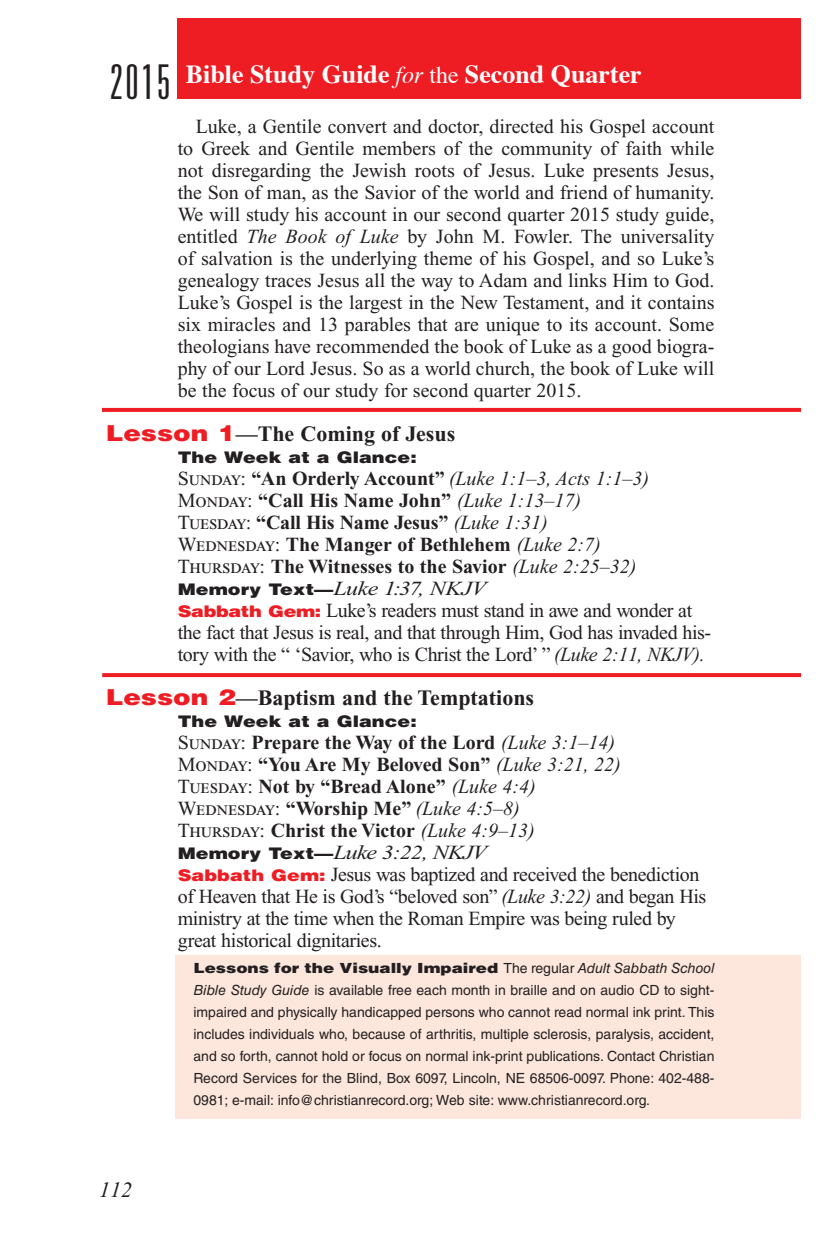
<style>
.page{position:relative;width:819px;height:1260px;background:#fff}
.page>*{position:absolute;margin:0;border:0;box-sizing:border-box;transform-origin:0 0}
.Year{font:300 ultra-condensed 48px "Univers";color:#231f20}
.t1{font:700 26px "Times";color:#fff}
.Question{font:700 22px "Times New Roman PS Std";color:#231f20}
.PageNumbers{font:italic 22px "Times New Roman PS Std";color:#231f20}
.xxReview-Body{font:20px/22px "Times New Roman PS Std";color:#231f20;text-align:justify}
.xxReview-week_glance{font:20px/22px "Times New Roman PS Std";letter-spacing:-.02em;color:#231f20}
.xxReview-week_glance-2{font:700 20px "Times New Roman PS Std";color:#231f20}
.xxReview-week_glance-3{font:italic 20px "Times New Roman PS Std";color:#231f20}
.xxReview-week_glance-4{font:italic 20px "Times New Roman PS Std";letter-spacing:-.02em;color:#231f20;scale:1.2 1}
.xxReview-week_glance-5{font:italic 20px "Times New Roman PS Std";letter-spacing:-.04em;color:#231f20;scale:1.2 1}
.xxReview-week_glance-6{font:900 16px "Helvetica LT Std";color:#231f20;scale:1.2 1}
.XXReview-Visually_Im{font:14px/22px "Helvetica LT Std";color:#231f20;text-align:justify}
.s1{font-weight:400;font-style:italic;font-size:24px}
.s2{font-weight:400;font-size:24px}
.s3{font-style:italic}
.s4{font-family:"Helvetica LT Std";font-weight:900;color:#ee1d23}
.s5{font-style:normal}
.s6{font-weight:700;font-style:normal}
.s7{font-weight:400}
.s8{font-weight:400;font-style:italic}
.s9{font-family:"Helvetica LT Std";font-weight:900;font-style:normal;font-size:16px}
.s10{font-family:"Helvetica LT Std";font-weight:900;font-size:16px;color:#ee1d23}
.s11{font-weight:900}
</style>
<div class="page">
<div style="left:175px;top:955px;width:626px;height:164px;background:#fde7dc"></div>
<div style="left:177px;top:18px;width:624px;height:81px;background:#ee1d23"></div>
<svg style="left:102px;top:408px;width:699px;height:4px;background:#ee2127"></svg>
<svg style="left:102px;top:673px;width:699px;height:4px;background:#ee2228"></svg>
<p class="Year" style="left:110px;top:57px;width:62px">2015</p>
<p class="t1" style="left:186px;top:49px;width:457px">Bible Study Guide <span class="s1">for</span> <span class="s2">the</span> Second Quarter</p>
<p class="xxReview-Body" style="left:178px;top:115px;width:538px;text-indent:18px">Luke, a Gentile convert and doctor, directed his Gospel account to Greek and Gentile members of the community of faith while not disregarding the Jewish roots of Jesus. Luke presents Jesus, the Son of man, as the Savior of the world and friend of humanity.<br>We will study his account in our second quarter 2015 study guide, entitled <span class="s3">The Book of Luke</span> by John M. Fowler. The universality of salvation is the underlying theme of his Gospel, and so Luke’s genealogy traces Jesus all the way to Adam and links Him to God.<br>Luke’s Gospel is the largest in the New Testament, and it contains six miracles and 13 parables that are unique to its account. Some theologians have recommended the book of Luke as a good biogra&shy;phy of our Lord Jesus. So as a world church, the book of Luke will be the focus of our study for second quarter 2015.</p>
<p class="Question" style="left:106px;top:421px;width:351px"><span class="s4">Lesson 1</span>—The Coming of Jesus</p>
<p class="xxReview-week_glance-6" style="left:178px;top:447px;width:201px">The Week at a Glance:</p>
<p class="xxReview-week_glance-3" style="left:178px;top:468px;width:473px"><span class="s5">Sunday:</span> <span class="s6">“An Orderly Account”</span> (Luke 1:1–3, Acts 1:1–3)</p>
<p class="xxReview-week_glance-2" style="left:178px;top:489px;width:405px"><span class="s7">Monday:</span> “Call His Name John” <span class="s8">(Luke 1:13–17)</span></p>
<p class="xxReview-week_glance-2" style="left:178px;top:511px;width:372px"><span class="s7">Tuesday:</span> “Call His Name Jesus” <span class="s8">(Luke 1:31)</span></p>
<p class="xxReview-week_glance-2" style="left:178px;top:533px;width:424px"><span class="s7">Wednesday:</span> The Manger of Bethlehem <span class="s8">(Luke 2:7)</span></p>
<p class="xxReview-week_glance-2" style="left:178px;top:555px;width:460px"><span class="s7">Thursday:</span> The Witnesses to the Savior <span class="s8">(Luke 2:25–32)</span></p>
<p class="xxReview-week_glance-4" style="left:178px;top:578px;width:259px"><span class="s9">Memory Text—</span>Luke 1:37, NKJV</p>
<p class="xxReview-week_glance" style="left:178px;top:599px;width:535px"><span class="s10">Sabbath Gem:</span> Luke’s readers must stand in awe and wonder at the fact that Jesus is real, and that through Him, God has invaded his&shy;tory with the “ ‘Savior, who is Christ the Lord’ ” <span class="s3">(Luke 2:11, NKJV).</span></p>
<p class="Question" style="left:106px;top:685px;width:430px"><span class="s4">Lesson 2</span>—Baptism and the Temptations</p>
<p class="xxReview-week_glance-6" style="left:178px;top:711px;width:201px">The Week at a Glance:</p>
<p class="xxReview-week_glance-2" style="left:178px;top:731px;width:439px"><span class="s7">Sunday:</span> Prepare the Way of the Lord <span class="s8">(Luke 3:1–14)</span></p>
<p class="xxReview-week_glance-2" style="left:178px;top:753px;width:445px"><span class="s7">Monday:</span> “You Are My Beloved Son” <span class="s8">(Luke 3:21, 22)</span></p>
<p class="xxReview-week_glance-2" style="left:178px;top:775px;width:359px"><span class="s7">Tuesday:</span> Not by “Bread Alone” <span class="s8">(Luke 4:4)</span></p>
<p class="xxReview-week_glance-2" style="left:178px;top:797px;width:344px"><span class="s7">Wednesday:</span> “Worship Me” <span class="s8">(Luke 4:5–8)</span></p>
<p class="xxReview-week_glance-2" style="left:178px;top:819px;width:359px"><span class="s7">Thursday:</span> Christ the Victor <span class="s8">(Luke 4:9–13)</span></p>
<p class="xxReview-week_glance-5" style="left:178px;top:842px;width:259px"><span class="s9">Memory Text—</span>Luke 3:22, NKJV</p>
<p class="xxReview-week_glance" style="left:178px;top:863px;width:530px"><span class="s10">Sabbath Gem:</span> Jesus was baptized and received the benediction of Heaven that He is God’s “beloved son” <span class="s3">(Luke 3:22)</span> and began His ministry at the time when the Roman Empire was being ruled by great historical dignitaries.</p>
<p class="XXReview-Visually_Im" style="left:193px;top:957px;width:523px"><span class="s11">Lessons for the Visually Impaired</span> The regular <span class="s3">Adult Sabbath School Bible Study Guide</span> is available free each month in braille and on audio CD to sight&shy;impaired and physically handicapped persons who cannot read normal ink print. This includes individuals who, because of arthritis, multiple sclerosis, paralysis, accident, and so forth, cannot hold or focus on normal ink-print publications. Contact Christian Record Services for the Blind, Box 6097, Lincoln, NE 68506-0097. Phone: 402-488- 0981; e-mail: info@christianrecord.org; Web site: www.christianrecord.org.</p>
<p class="PageNumbers" style="left:99px;top:1178px;width:34px">112</p>
</div>
